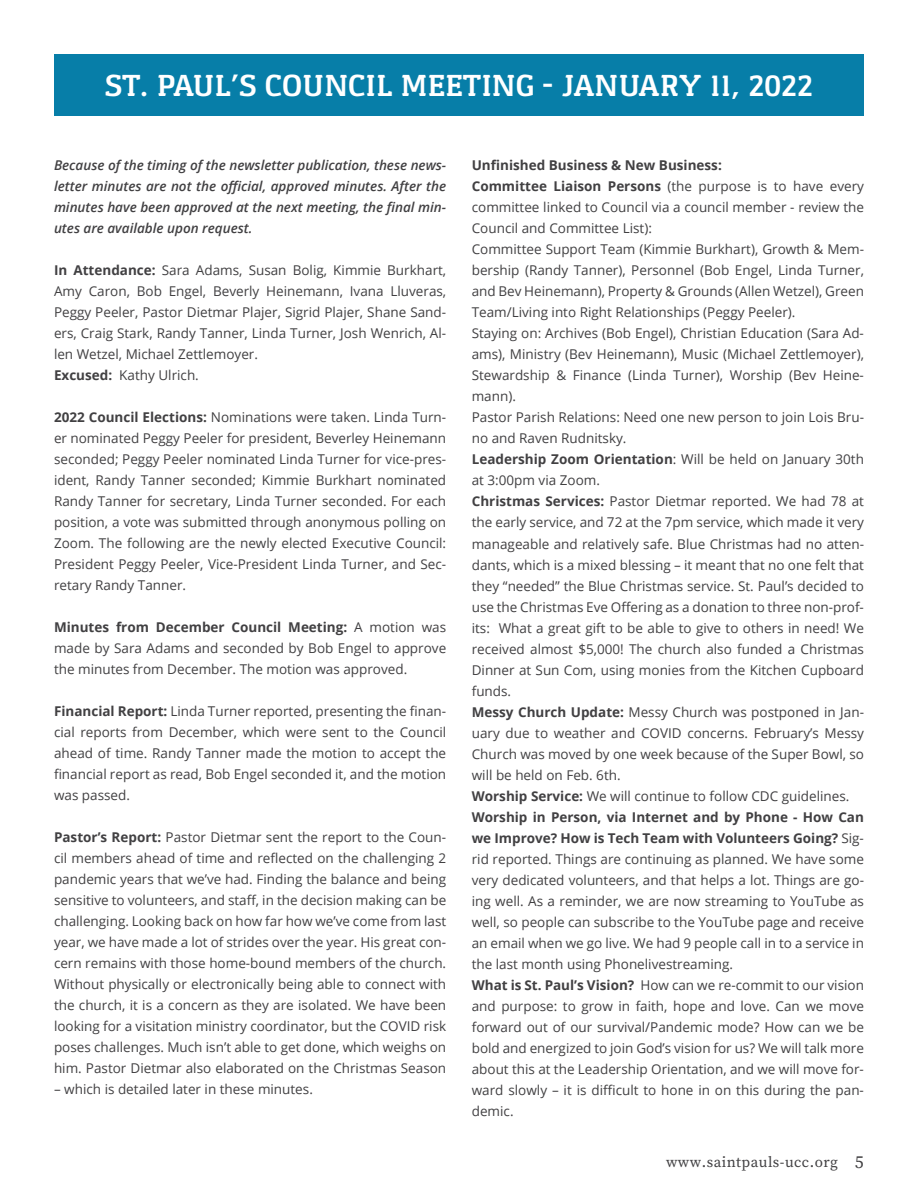
<style>
.page{position:relative;width:918px;height:1188px;background:#fff}
.page>*{position:absolute;margin:0;border:0;box-sizing:border-box;transform-origin:0 0}
.t1{font:700 31.5px "Gaspar";color:#fff}
.t2{font:15px "Source Serif Pro";letter-spacing:.03em;color:#414042}
.t3{font:13.5px/21px "Open Sans";color:#414042;text-align:justify}
.t4{font:italic 600 13.5px/21px "Open Sans";color:#414042;text-align:justify}
.s1{font-weight:700}
.s2{font-size:18px}
</style>
<div class="page">
<div style="left:54px;top:54px;width:810px;height:62px;background:#077ea8"></div>
<h1 class="t1" style="left:105px;top:67px;width:710px">ST. PAUL’S COUNCIL MEETING - JANUARY 11, 2022</h1>
<p class="t4" style="left:54px;top:155px;width:394px">Because of the timing of the newsletter publication, these news&shy;letter minutes are not the official, approved minutes. After the minutes have been approved at the next meeting, the final min&shy;utes are available upon request.</p>
<p class="t3" style="left:54px;top:259px;width:394px;text-align:left"><span class="s1">In Attendance:</span> Sara Adams, Susan Bolig, Kimmie Burkhart, Amy Caron, Bob Engel, Beverly Heinemann, Ivana Lluveras, Peggy Peeler, Pastor Dietmar Plajer, Sigrid Plajer, Shane Sand&shy;ers, Craig Stark, Randy Tanner, Linda Turner, Josh Wenrich, Al&shy;len Wetzel, Michael Zettlemoyer.<br><span class="s1">Excused:</span> Kathy Ulrich.</p>
<p class="t3" style="left:54px;top:406px;width:394px"><span class="s1">2022 Council Elections:</span> Nominations were taken. Linda Turn&shy;er nominated Peggy Peeler for president, Beverley Heinemann seconded; Peggy Peeler nominated Linda Turner for vice-pres&shy;ident, Randy Tanner seconded; Kimmie Burkhart nominated Randy Tanner for secretary, Linda Turner seconded. For each position, a vote was submitted through anonymous polling on Zoom. The following are the newly elected Executive Council:<br>President Peggy Peeler, Vice-President Linda Turner, and Sec&shy;retary Randy Tanner.</p>
<p class="t3" style="left:54px;top:617px;width:394px"><span class="s1">Minutes from December Council Meeting:</span> A motion was made by Sara Adams and seconded by Bob Engel to approve the minutes from December. The motion was approved.</p>
<p class="t3" style="left:54px;top:701px;width:394px"><span class="s1">Financial Report:</span> Linda Turner reported, presenting the finan&shy;cial reports from December, which were sent to the Council ahead of time. Randy Tanner made the motion to accept the financial report as read, Bob Engel seconded it, and the motion was passed.</p>
<p class="t3" style="left:54px;top:827px;width:394px"><span class="s1">Pastor’s Report:</span> Pastor Dietmar sent the report to the Coun&shy;cil members ahead of time and reflected on the challenging 2 pandemic years that we’ve had. Finding the balance and being sensitive to volunteers, and staff, in the decision making can be challenging. Looking back on how far how we’ve come from last year, we have made a lot of strides over the year. His great con&shy;cern remains with those home-bound members of the church.<br>Without physically or electronically being able to connect with the church, it is a concern as they are isolated. We have been looking for a visitation ministry coordinator, but the COVID risk poses challenges. Much isn’t able to get done, which weighs on him. Pastor Dietmar also elaborated on the Christmas Season</p>
<p class="t3" style="left:54px;top:1079px;width:260px">– which is detailed later in these minutes.</p>
<p class="t3" style="left:472px;top:155px;width:394px;text-align:left"><span class="s1">Unfinished Business &amp; New Business:<br>Committee Liaison Persons</span> (the purpose is to have every committee linked to Council via a council member - review the Council and Committee List):<br>Committee Support Team (Kimmie Burkhart), Growth &amp; Mem&shy;bership (Randy Tanner), Personnel (Bob Engel, Linda Turner, and Bev Heinemann), Property &amp; Grounds (Allen Wetzel), Green Team/Living into Right Relationships (Peggy Peeler).<br>Staying on: Archives (Bob Engel), Christian Education (Sara Ad&shy;ams), Ministry (Bev Heinemann), Music (Michael Zettlemoyer), Stewardship &amp; Finance (Linda Turner), Worship (Bev Heine&shy;mann).<br>Pastor Parish Relations: Need one new person to join Lois Bru&shy;no and Raven Rudnitsky.<br><span class="s1">Leadership Zoom Orientation</span>: Will be held on January 30th at 3:00pm via Zoom.<br><span class="s1">Christmas Services:</span> Pastor Dietmar reported. We had 78 at the early service, and 72 at the 7pm service, which made it very manageable and relatively safe. Blue Christmas had no atten&shy;dants, which is a mixed blessing – it meant that no one felt that they “needed” the Blue Christmas service. St. Paul’s decided to use the Christmas Eve Offering as a donation to three non-prof&shy;its: What a great gift to be able to give to others in need! We received almost $5,000! The church also funded a Christmas Dinner at Sun Com, using monies from the Kitchen Cupboard funds.<br><span class="s1">Messy Church Update:</span> Messy Church was postponed in Jan&shy;uary due to weather and COVID concerns. February’s Messy Church was moved by one week because of the Super Bowl, so will be held on Feb. 6th.<br><span class="s1">Worship Service:</span> We will continue to follow CDC guidelines.<br><span class="s1">Worship in Person, via Internet and by Phone - How Can we Improve? How is Tech Team with Volunteers Going?</span> Sig&shy;rid reported. Things are continuing as planned. We have some very dedicated volunteers, and that helps a lot. Things are go&shy;ing well. As a reminder, we are now streaming to YouTube as well, so people can subscribe to the YouTube page and receive an email when we go live. We had 9 people call in to a service in the last month using Phonelivestreaming.<br><span class="s1">What is St. Paul’s Vision?</span> How can we re-commit to our vision and purpose: to grow in faith, hope and love. Can we move forward out of our survival/Pandemic mode? How can we be bold and energized to join God’s vision for us? We will talk more about this at the Leadership Orientation, and we will move for&shy;ward slowly – it is difficult to hone in on this during the pan&shy;demic.</p>
<p class="t2" style="left:666px;top:1152px;width:199px">www.saintpauls-ucc.org <span class="s2">5</span></p>
</div>
